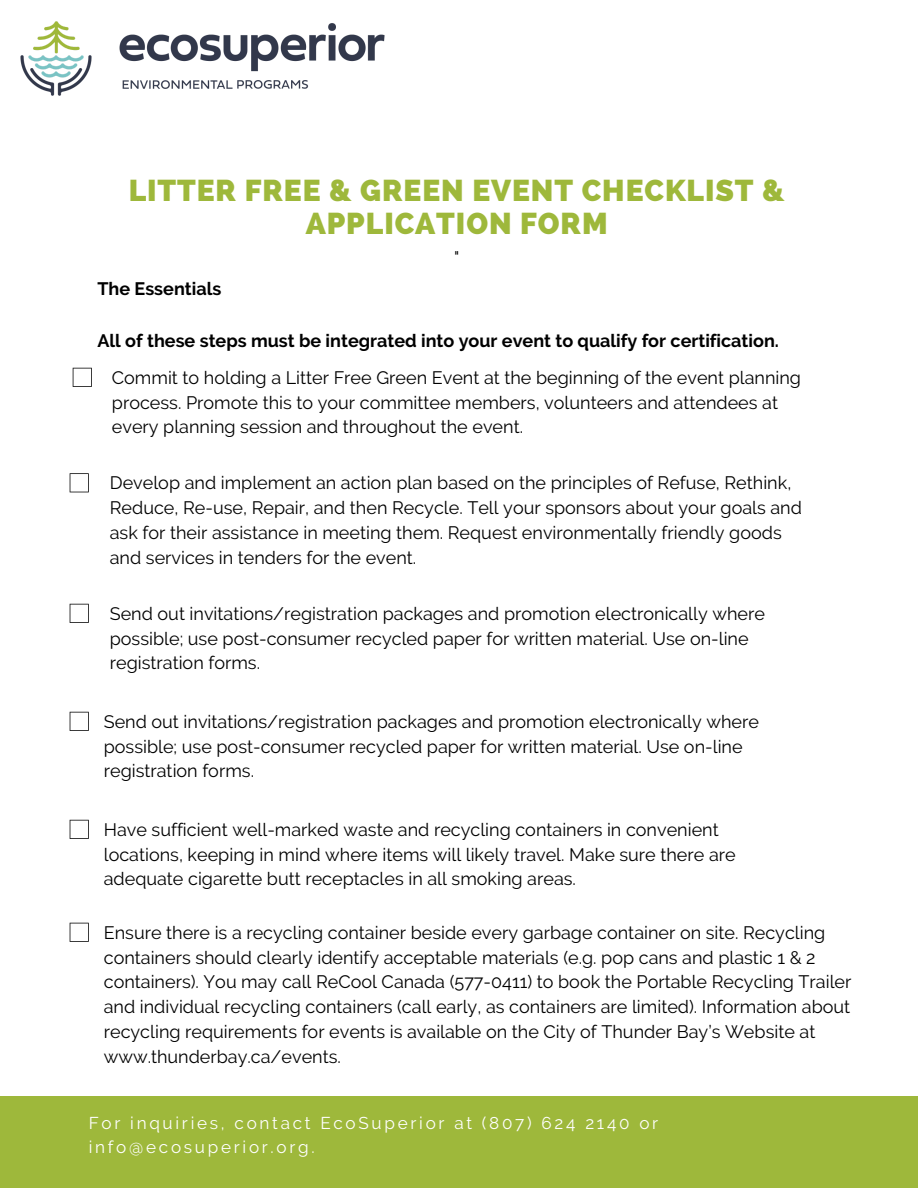
<style>
.page{position:relative;width:918px;height:1188px;background:#fff}
.page>*{position:absolute;margin:0;border:0;box-sizing:border-box;transform-origin:0 0}
.t1{font:800 30px/32.7px "Raleway";letter-spacing:.03em;color:#9eb83b;text-align:center}
.t2{font:18px/24.8px "Raleway";color:#000}
.t3{font:700 18px "Raleway";color:#000}
.t4{font:17.1px "Raleway";letter-spacing:.16em;color:#fff}
</style>
<div class="page">
<div style="left:0;top:1096px;width:918px;height:92px;background:#9eb83b"></div>
<img style="left:20px;top:21px;width:365px;height:75px">
<svg style="left:70px;top:712px;width:19px;height:19px"></svg>
<svg style="left:70px;top:604px;width:19px;height:19px"></svg>
<svg style="left:70px;top:820px;width:19px;height:19px"></svg>
<svg style="left:73px;top:368px;width:19px;height:19px"></svg>
<svg style="left:70px;top:473px;width:19px;height:19px"></svg>
<svg style="left:70px;top:923px;width:19px;height:19px"></svg>
<p class="t1" style="left:129px;top:174px;width:658px">LITTER FREE &amp; GREEN EVENT CHECKLIST &amp;<br>APPLICATION FORM</p>
<p class="t2" style="left:454px;top:245px;width:7px">"</p>
<p class="t3" style="left:97px;top:278px;width:125px">The Essentials</p>
<p class="t3" style="left:97px;top:330px;width:683px">All of these steps must be integrated into your event to qualify for certification.</p>
<p class="t2" style="left:112px;top:365px;width:691px">Commit to holding a Litter Free Green Event at the beginning of the event planning process. Promote this to your committee members, volunteers and attendees at every planning session and throughout the event.</p>
<p class="t2" style="left:110px;top:471px;width:694px">Develop and implement an action plan based on the principles of Refuse, Rethink, Reduce, Re-use, Repair, and then Recycle. Tell your sponsors about your goals and ask for their assistance in meeting them. Request environmentally friendly goods and services in tenders for the event.</p>
<p class="t2" style="left:110px;top:601px;width:657px">Send out invitations/registration packages and promotion electronically where possible; use post-consumer recycled paper for written material. Use on-line registration forms.</p>
<p class="t2" style="left:104px;top:709px;width:657px">Send out invitations/registration packages and promotion electronically where possible; use post-consumer recycled paper for written material. Use on-line registration forms.</p>
<p class="t2" style="left:104px;top:817px;width:633px">Have sufficient well-marked waste and recycling containers in convenient locations, keeping in mind where items will likely travel. Make sure there are adequate cigarette butt receptacles in all smoking areas.</p>
<p class="t2" style="left:104px;top:920px;width:749px">Ensure there is a recycling container beside every garbage container on site. Recycling containers should clearly identify acceptable materials (e.g. pop cans and plastic 1 &amp; 2 containers). You may call ReCool Canada (577-0411) to book the Portable Recycling Trailer and individual recycling containers (call early, as containers are limited). Information about recycling requirements for events is available on the City of Thunder Bay’s Website at www.thunderbay.ca/events.</p>
<p class="t4" style="left:89px;top:1113px;width:571px">For inquiries, contact EcoSuperior at (807) 624 2140 or</p>
<p class="t4" style="left:89px;top:1137px;width:227px">info@ecosuperior.org.</p>
</div>
